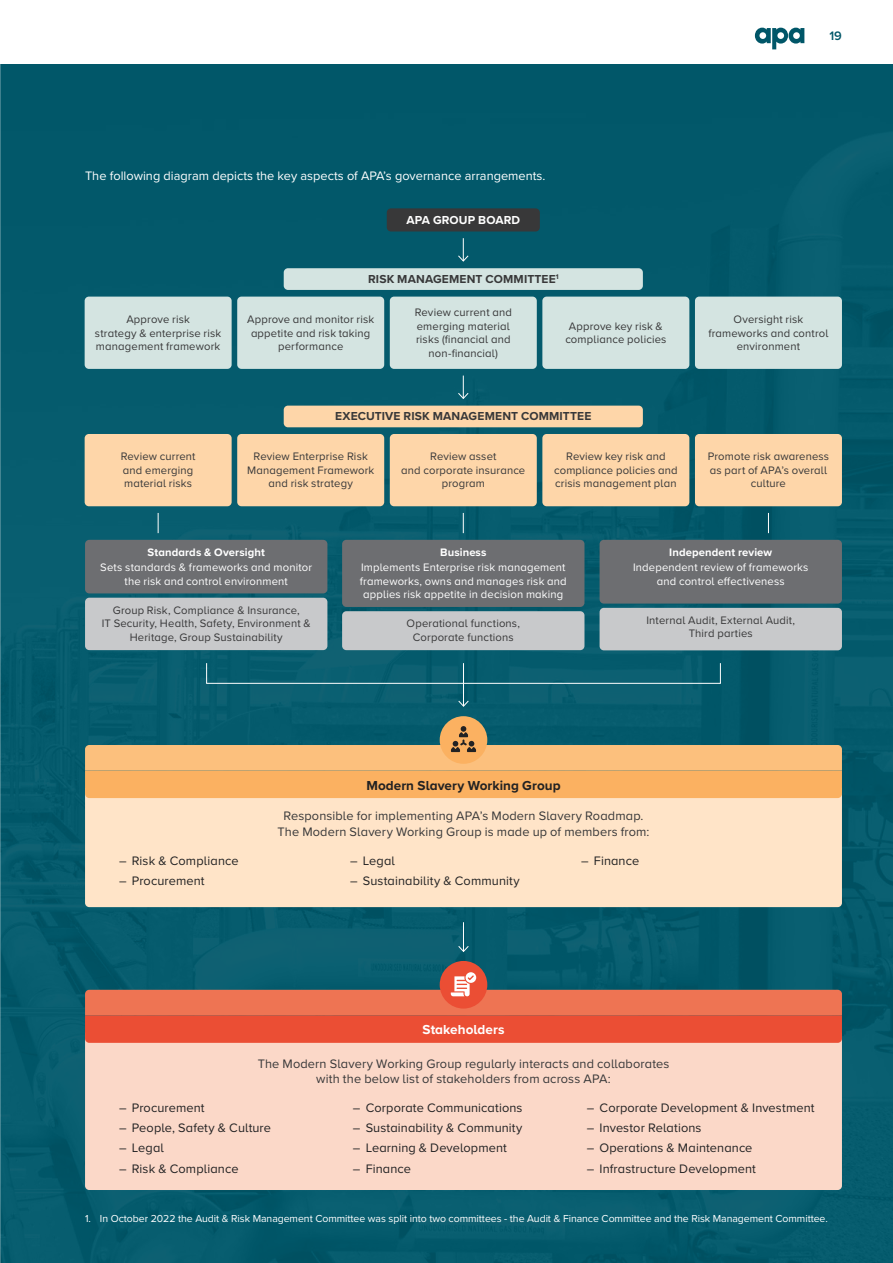
<style>
.page{position:relative;width:893px;height:1263px;background:#fff}
.page>*{position:absolute;margin:0;border:0;box-sizing:border-box;transform-origin:0 0}
.t1{font:700 13.5px "Proxima Nova";letter-spacing:.005em;color:#222223}
.t2{font:700 13.5px "Proxima Nova";letter-spacing:.005em;color:#fff}
.t3{font:12.75px/20.4px "Proxima Nova";letter-spacing:.01em;color:#222223}
.t4{font:12.75px/15.3px "Proxima Nova";letter-spacing:.01em;color:#383839;text-align:center}
.t5{font:12.75px "Proxima Nova";color:#fff}
.t6{font:600 12.75px "Proxima Nova";color:#005668}
.t7{font:700 12px "Proxima Nova";letter-spacing:.015em;color:#383839}
.t8{font:700 12px "Proxima Nova";letter-spacing:.01em;color:#fff}
.t9{font:11.25px/13.5px "Proxima Nova";letter-spacing:.015em;color:#383839;text-align:center}
.t10{font:11.25px/13.5px "Proxima Nova";letter-spacing:.015em;color:#fff;text-align:center}
.t11{font:700 11.25px "Proxima Nova";letter-spacing:.01em;color:#fff}
.t12{font:10.5px "Proxima Nova";letter-spacing:-.005em;color:#fff}
</style>
<div class="page">
<img style="left:1px;top:64px;width:892px;height:1199px">
<img style="left:0;top:0;width:1px;height:1263px">
<hr style="left:463px;top:663px;width:1px;height:43px;background:#fff">
<svg style="left:458px;top:700px;width:11px;height:7px"></svg>
<div style="left:206px;top:663px;width:515px;height:21px;border:1px solid #fff"></div>
<div style="left:387px;top:208px;width:153px;height:23px;background:#383839;border-radius:4px"></div>
<div style="left:85px;top:540px;width:242px;height:53px;background:#6d6e71;border-radius:4px"></div>
<div style="left:85px;top:598px;width:242px;height:52px;background:#c8c9cb;border-radius:4px"></div>
<div style="left:342px;top:540px;width:242px;height:67px;background:#6d6e71;border-radius:4px"></div>
<div style="left:342px;top:611px;width:242px;height:39px;background:#c8c9cb;border-radius:4px"></div>
<div style="left:600px;top:540px;width:242px;height:64px;background:#6d6e71;border-radius:4px"></div>
<div style="left:600px;top:608px;width:242px;height:42px;background:#c8c9cb;border-radius:4px"></div>
<div style="left:284px;top:268px;width:359px;height:22px;background:#d4e4e1;border-radius:4px"></div>
<div style="left:85px;top:297px;width:147px;height:72px;background:#d4e4e1;border-radius:4px"></div>
<div style="left:390px;top:297px;width:147px;height:72px;background:#d4e4e1;border-radius:4px"></div>
<div style="left:237px;top:297px;width:147px;height:72px;background:#d4e4e1;border-radius:4px"></div>
<div style="left:542px;top:297px;width:147px;height:72px;background:#d4e4e1;border-radius:4px"></div>
<div style="left:695px;top:297px;width:147px;height:72px;background:#d4e4e1;border-radius:4px"></div>
<div style="left:284px;top:406px;width:359px;height:21px;background:#fed6a9;border-radius:4px"></div>
<div style="left:85px;top:434px;width:147px;height:72px;background:#fed6a9;border-radius:4px"></div>
<div style="left:390px;top:434px;width:147px;height:72px;background:#fed6a9;border-radius:4px"></div>
<div style="left:237px;top:434px;width:147px;height:72px;background:#fed6a9;border-radius:4px"></div>
<div style="left:542px;top:434px;width:147px;height:72px;background:#fed6a9;border-radius:4px"></div>
<div style="left:695px;top:434px;width:147px;height:72px;background:#fed6a9;border-radius:4px"></div>
<svg style="left:457px;top:238px;width:12px;height:24px"></svg>
<svg style="left:457px;top:376px;width:12px;height:23px"></svg>
<svg style="left:158px;top:513px;width:1px;height:20px"></svg>
<svg style="left:768px;top:513px;width:1px;height:20px"></svg>
<svg style="left:463px;top:513px;width:1px;height:20px"></svg>
<div style="left:85px;top:798px;width:757px;height:109px;background:#ffe4c8"></div>
<div style="left:440px;top:716px;width:47px;height:48px;background:#fbb161;border-radius:50%"></div>
<svg style="left:85px;top:726px;width:757px;height:72px;background:#bc9f6c"></svg>
<div style="left:85px;top:1043px;width:757px;height:147px;background:#fbd8c8"></div>
<div style="left:440px;top:961px;width:47px;height:47px;background:#eb4e34;border-radius:50%"></div>
<svg style="left:85px;top:972px;width:757px;height:71px;background:#b55f4d"></svg>
<svg style="left:458px;top:922px;width:11px;height:30px"></svg>
<div style="left:0;top:0;width:893px;height:64px;background:#fff"></div>
<svg style="left:755px;top:28px;width:49px;height:21px"></svg>
<p class="t5" style="left:85px;top:166px;width:462px">The following diagram depicts the key aspects of APA’s governance arrangements.</p>
<p class="t8" style="left:406px;top:211px;width:115px">APA GROUP BOARD</p>
<p class="t7" style="left:368px;top:270px;width:192px">RISK MANAGEMENT COMMITTEE<sup>1</sup></p>
<p class="t6" style="left:829px;top:26px;width:14px">19</p>
<p class="t9" style="left:95px;top:312px;width:128px">Approve risk<br>strategy &amp; enterprise risk management framework</p>
<p class="t9" style="left:415px;top:305px;width:99px">Review current and emerging material risks (financial and non‑financial)</p>
<p class="t9" style="left:247px;top:312px;width:129px">Approve and monitor risk appetite and risk taking performance</p>
<p class="t9" style="left:565px;top:319px;width:103px">Approve key risk &amp; compliance policies</p>
<p class="t9" style="left:708px;top:312px;width:122px">Oversight risk frameworks and control environment</p>
<p class="t7" style="left:335px;top:407px;width:258px">EXECUTIVE RISK MANAGEMENT COMMITTEE</p>
<p class="t9" style="left:121px;top:449px;width:76px;text-align:left">Review current and emerging material risks</p>
<p class="t9" style="left:401px;top:449px;width:126px">Review asset<br>and corporate insurance program</p>
<p class="t9" style="left:247px;top:449px;width:129px">Review Enterprise Risk<br>Management Framework and risk strategy</p>
<p class="t9" style="left:554px;top:449px;width:125px">Review key risk and compliance policies and crisis management plan</p>
<p class="t9" style="left:708px;top:449px;width:123px">Promote risk awareness as part of APA’s overall culture</p>
<p class="t11" style="left:148px;top:544px;width:119px">Standards &amp; Oversight</p>
<p class="t10" style="left:100px;top:560px;width:213px">Sets standards &amp; frameworks and monitor the risk and control environment</p>
<p class="t9" style="left:102px;top:603px;width:211px">Group Risk, Compliance &amp; Insurance,<br>IT Security, Health, Safety, Environment &amp;<br>Heritage, Group Sustainability</p>
<p class="t11" style="left:440px;top:544px;width:48px">Business</p>
<p class="t10" style="left:360px;top:560px;width:208px;text-align:justify">Implements Enterprise risk management frameworks, owns and manages risk and applies risk appetite in decision making</p>
<p class="t9" style="left:407px;top:616px;width:115px">Operational functions,<br>Corporate functions</p>
<p class="t11" style="left:669px;top:544px;width:104px">Independent review</p>
<p class="t10" style="left:633px;top:560px;width:177px">Independent review of frameworks and control effectiveness</p>
<p class="t9" style="left:646px;top:613px;width:150px">Internal Audit, External Audit,<br>Third parties</p>
<p class="t1" style="left:366px;top:775px;width:196px">Modern Slavery Working Group</p>
<p class="t4" style="left:278px;top:808px;width:373px">Responsible for implementing APA’s Modern Slavery Roadmap.<br>The Modern Slavery Working Group is made up of members from:</p>
<p class="t3" style="left:119px;top:850px;width:121px">― Risk &amp; Compliance ― Procurement</p>
<p class="t3" style="left:350px;top:850px;width:171px">― Legal<br>― Sustainability &amp; Community</p>
<p class="t3" style="left:581px;top:850px;width:60px">― Finance</p>
<p class="t2" style="left:423px;top:1020px;width:83px">Stakeholders</p>
<p class="t4" style="left:258px;top:1055px;width:413px">The Modern Slavery Working Group regularly interacts and collaborates with the below list of stakeholders from across APA:</p>
<p class="t3" style="left:119px;top:1096px;width:153px">― Procurement<br>― People, Safety &amp; Culture ― Legal<br>― Risk &amp; Compliance</p>
<p class="t3" style="left:353px;top:1096px;width:171px">― Corporate Communications ― Sustainability &amp; Community ― Learning &amp; Development<br>― Finance</p>
<p class="t3" style="left:587px;top:1096px;width:229px">― Corporate Development &amp; Investment ― Investor Relations<br>― Operations &amp; Maintenance<br>― Infrastructure Development</p>
<p class="t12" style="left:85px;top:1210px;width:744px">1. In October 2022 the Audit &amp; Risk Management Committee was split into two committees - the Audit &amp; Finance Committee and the Risk Management Committee.</p>
</div>
